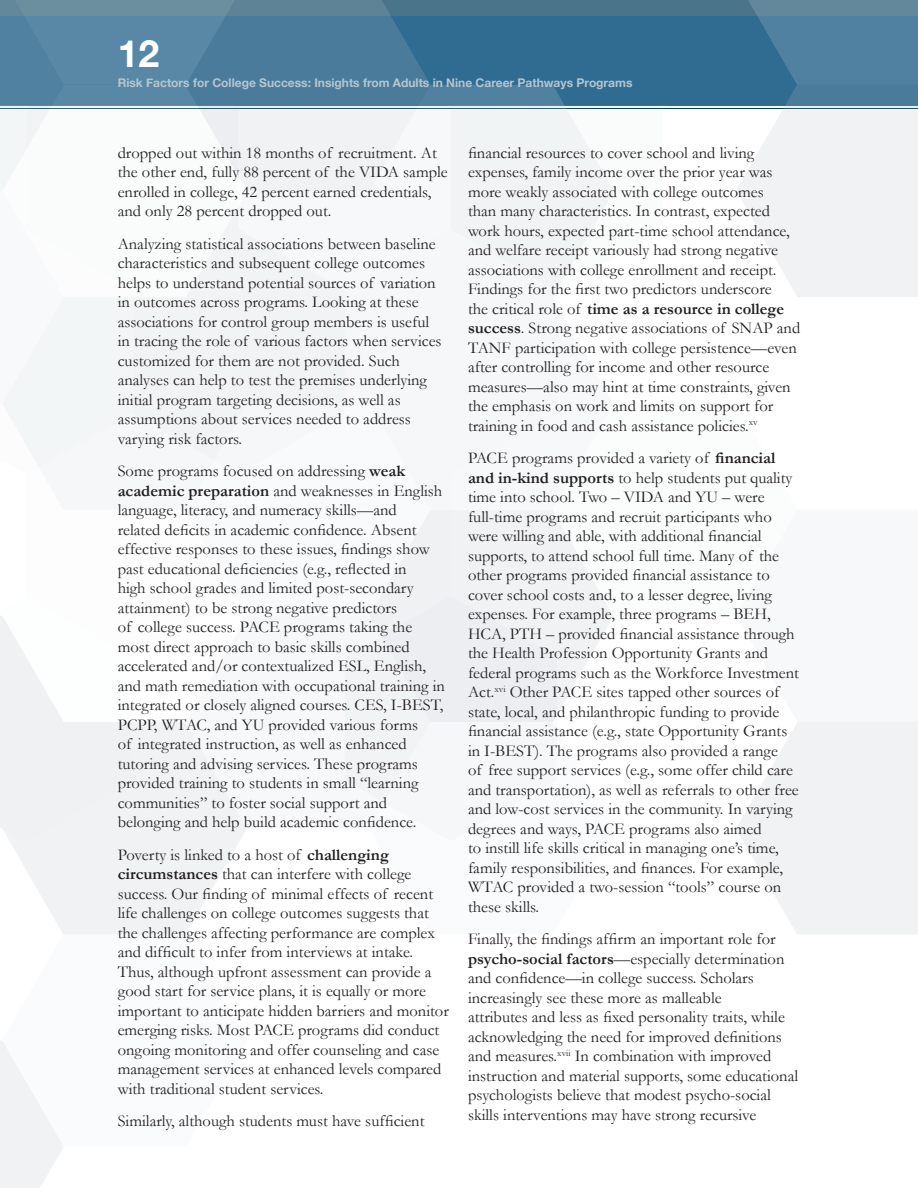
<style>
.page{position:relative;width:918px;height:1188px;background:#fff}
.page>*{position:absolute;margin:0;border:0;box-sizing:border-box;transform-origin:0 0}
.t1{font:700 37.5px "Helvetica Neue";color:#fff}
.Body_Copy_Large{font:16.5px/19.5px "Garamond";color:#231f20}
.t2{font:700 12px "Helvetica Neue";color:#b6c5cf}
.s1{font-weight:700}
</style>
<div class="page">
<svg style="left:0;top:1041px;width:63px;height:147px"></svg>
<svg style="left:10px;top:841px;width:229px;height:93px;fill:#f0f2f4"></svg>
<svg style="left:744px;top:722px;width:174px;height:212px"></svg>
<svg style="left:769px;top:722px;width:28px;height:106px;fill:#f0f2f4"></svg>
<div style="left:451px;top:510px;width:101px;height:86px;background:#f0f2f4"></div>
<svg style="left:552px;top:510px;width:50px;height:86px;fill:#f2f4f5"></svg>
<svg style="left:247px;top:0;width:98px;height:191px"></svg>
<svg style="left:557px;top:596px;width:212px;height:245px"></svg>
<svg style="left:381px;top:510px;width:70px;height:86px;fill:#eff1f3"></svg>
<div style="left:345px;top:596px;width:212px;height:206px;background:#f1f4f5"></div>
<svg style="left:345px;top:0;width:573px;height:297px"></svg>
<div style="left:247px;top:234px;width:98px;height:170px;background:#f1f4f5"></div>
<svg style="left:0;top:0;width:247px;height:841px"></svg>
<h1 class="t1" style="left:118px;top:24px;width:43px">12</h1>
<p class="t2" style="left:118px;top:73px;width:516px">Risk Factors for College Success: Insights from Adults in Nine Career Pathways Programs</p>
<p class="Body_Copy_Large" style="left:118px;top:143px;width:332px">dropped out within 18 months of recruitment. At the other end, fully 88 percent of the VIDA sample enrolled in college, 42 percent earned credentials, and only 28 percent dropped out.</p>
<p class="Body_Copy_Large" style="left:118px;top:234px;width:325px">Analyzing statistical associations between baseline characteristics and subsequent college outcomes helps to understand potential sources of variation in outcomes across programs. Looking at these associations for control group members is useful in tracing the role of various factors when services customized for them are not provided. Such analyses can help to test the premises underlying initial program targeting decisions, as well as assumptions about services needed to address varying risk factors.</p>
<p class="Body_Copy_Large" style="left:118px;top:461px;width:329px">Some programs focused on addressing <span class="s1">weak academic preparation</span> and weaknesses in English language, literacy, and numeracy skills—and<br>related deficits in academic confidence. Absent effective responses to these issues, findings show past educational deficiencies (e.g., reflected in<br>high school grades and limited post-secondary attainment) to be strong negative predictors<br>of college success. PACE programs taking the most direct approach to basic skills combined accelerated and/or contextualized ESL, English, and math remediation with occupational training in integrated or closely aligned courses. CES, I-BEST, PCPP, WTAC, and YU provided various forms<br>of integrated instruction, as well as enhanced tutoring and advising services. These programs provided training to students in small “learning communities” to foster social support and belonging and help build academic confidence.</p>
<p class="Body_Copy_Large" style="left:118px;top:844px;width:333px">Poverty is linked to a host of <span class="s1">challenging circumstances</span> that can interfere with college success. Our finding of minimal effects of recent life challenges on college outcomes suggests that the challenges affecting performance are complex and difficult to infer from interviews at intake.<br>Thus, although upfront assessment can provide a good start for service plans, it is equally or more important to anticipate hidden barriers and monitor emerging risks. Most PACE programs did conduct ongoing monitoring and offer counseling and case management services at enhanced levels compared with traditional student services.</p>
<p class="Body_Copy_Large" style="left:118px;top:1111px;width:308px">Similarly, although students must have sufficient</p>
<p class="Body_Copy_Large" style="left:468px;top:143px;width:334px">financial resources to cover school and living expenses, family income over the prior year was more weakly associated with college outcomes<br>than many characteristics. In contrast, expected work hours, expected part-time school attendance, and welfare receipt variously had strong negative associations with college enrollment and receipt.<br>Findings for the first two predictors underscore<br>the critical role of <span class="s1">time as a resource in college success</span>. Strong negative associations of SNAP and TANF participation with college persistence—even after controlling for income and other resource measures—also may hint at time constraints, given the emphasis on work and limits on support for training in food and cash assistance policies.<sup>xv</sup></p>
<p class="Body_Copy_Large" style="left:468px;top:448px;width:333px">PACE programs provided a variety of <span class="s1">financial and in-kind supports</span> to help students put quality time into school. Two – VIDA and YU – were full-time programs and recruit participants who were willing and able, with additional financial supports, to attend school full time. Many of the other programs provided financial assistance to cover school costs and, to a lesser degree, living expenses. For example, three programs – BEH, HCA, PTH – provided financial assistance through the Health Profession Opportunity Grants and federal programs such as the Workforce Investment Act.<sup>xvi</sup> Other PACE sites tapped other sources of state, local, and philanthropic funding to provide financial assistance (e.g., state Opportunity Grants in I-BEST). The programs also provided a range<br>of free support services (e.g., some offer child care and transportation), as well as referrals to other free and low-cost services in the community. In varying degrees and ways, PACE programs also aimed<br>to instill life skills critical in managing one’s time, family responsibilities, and finances. For example, WTAC provided a two-session “tools” course on these skills.</p>
<p class="Body_Copy_Large" style="left:468px;top:929px;width:332px">Finally, the findings affirm an important role for <span class="s1">psycho-social factors</span>—especially determination and confidence—in college success. Scholars increasingly see these more as malleable<br>attributes and less as fixed personality traits, while acknowledging the need for improved definitions and measures.<sup>xvii</sup> In combination with improved instruction and material supports, some educational psychologists believe that modest psycho-social skills interventions may have strong recursive</p>
</div>
